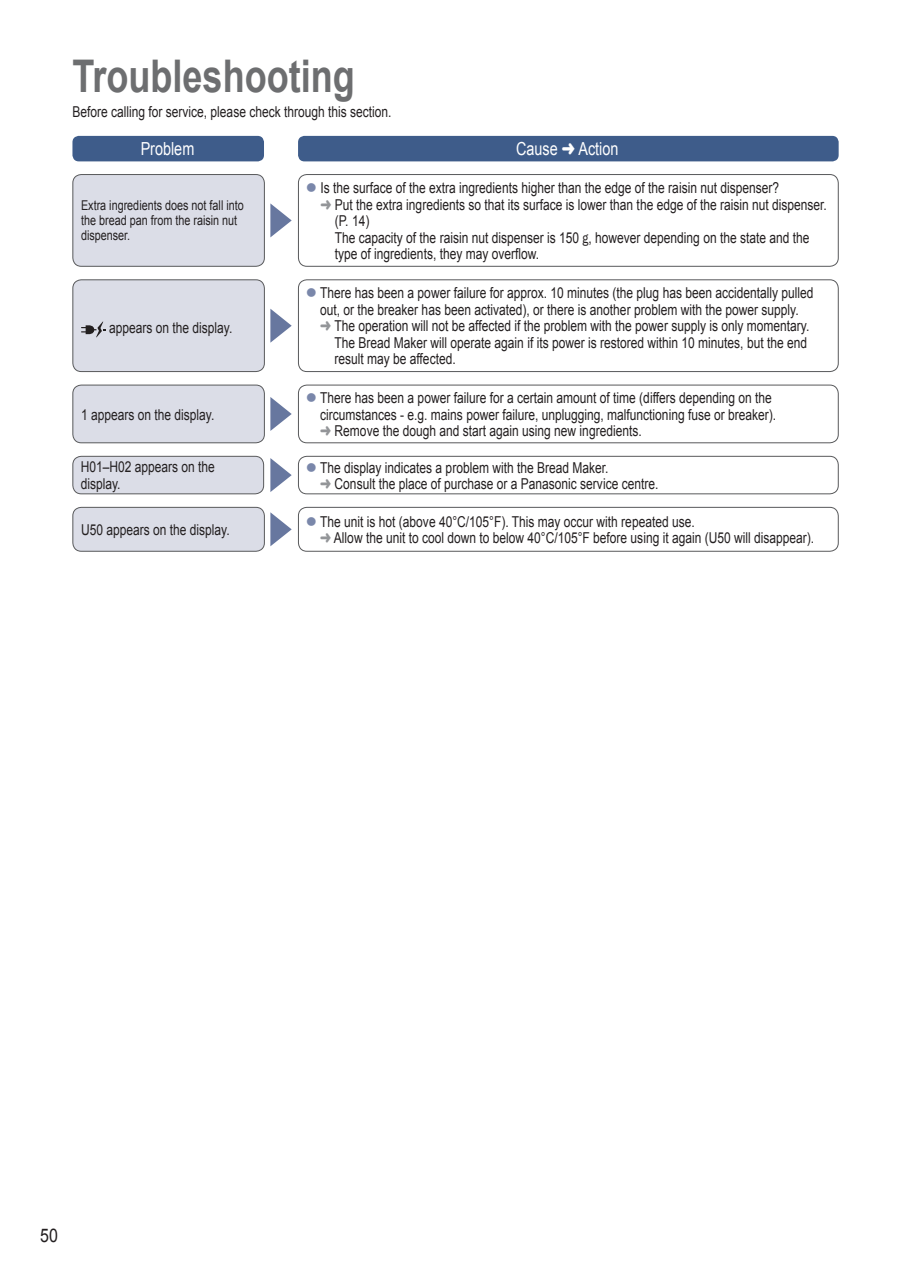
<style>
.page{position:relative;width:911px;height:1277px;background:#fff}
.page>*{position:absolute;margin:0;border:0;box-sizing:border-box;transform-origin:0 0}
.t1{font:700 45px "Arial";color:#6d6e70;scale:.8 1}
.t2{font:18.75px "Arial";color:#231f20;scale:.85 1}
.t3{font:18px "Arial";color:#fff;scale:.8 1}
.t4{font:15px/16.5px "Arial";color:#231f20;scale:.8 1}
.t5{font:13.5px/15px "Arial";color:#231f20;scale:.8 1}
.s1{font-family:"Franklin Gothic"}
</style>
<div class="page">
<div style="left:72px;top:136px;width:192px;height:25px;background:#3e5c8a;border-radius:6px"></div>
<div style="left:298px;top:136px;width:540px;height:25px;background:#3e5c8a;border-radius:6px"></div>
<div style="left:73px;top:174px;width:191px;height:92px;background:#dbdde7;border-radius:9px"></div>
<div style="left:72px;top:174px;width:192px;height:93px;border:1px solid #58595b;border-radius:9px"></div>
<svg style="left:270px;top:203px;width:21px;height:34px"></svg>
<div style="left:298px;top:174px;width:540px;height:93px;border:1px solid #58595b;border-radius:9px"></div>
<div style="left:73px;top:280px;width:191px;height:91px;background:#dbdde7;border-radius:9px"></div>
<svg style="left:81px;top:321px;width:25px;height:16px"></svg>
<div style="left:72px;top:279px;width:192px;height:93px;border:1px solid #58595b;border-radius:9px"></div>
<svg style="left:270px;top:309px;width:21px;height:34px"></svg>
<div style="left:298px;top:279px;width:540px;height:93px;border:1px solid #58595b;border-radius:9px"></div>
<div style="left:73px;top:385px;width:191px;height:58px;background:#dbdde7;border-radius:9px"></div>
<div style="left:72px;top:385px;width:192px;height:58px;border:1px solid #58595b;border-radius:9px"></div>
<svg style="left:270px;top:397px;width:21px;height:34px"></svg>
<div style="left:298px;top:385px;width:540px;height:58px;border:1px solid #58595b;border-radius:9px"></div>
<div style="left:73px;top:456px;width:190px;height:38px;background:#dbdde7;border-radius:9px"></div>
<div style="left:72px;top:456px;width:192px;height:38px;border:1px solid #58595b;border-radius:9px"></div>
<svg style="left:270px;top:458px;width:21px;height:34px"></svg>
<div style="left:298px;top:456px;width:540px;height:38px;border:1px solid #58595b;border-radius:9px"></div>
<div style="left:73px;top:507px;width:191px;height:44px;background:#dbdde7;border-radius:9px"></div>
<div style="left:72px;top:507px;width:192px;height:44px;border:1px solid #58595b;border-radius:9px"></div>
<svg style="left:270px;top:512px;width:21px;height:34px"></svg>
<div style="left:298px;top:507px;width:540px;height:44px;border:1px solid #58595b;border-radius:9px"></div>
<h1 class="t1" style="left:72px;top:51px;width:354px">Troubleshooting</h1>
<p class="t4" style="left:72px;top:104px;width:400px">Before calling for service, please check through this section.</p>
<p class="t3" style="left:141px;top:139px;width:69px">Problem</p>
<p class="t3" style="left:516px;top:139px;width:129px">Cause Action</p>
<p class="t5" style="left:81px;top:198px;width:205px">Extra ingredients does not fall into the bread pan from the raisin nut dispenser.</p>
<p class="t4" style="left:109px;top:320px;width:155px">appears on the display.</p>
<p class="t4" style="left:81px;top:406px;width:168px">1 appears on the display.</p>
<p class="t4" style="left:334px;top:180px;width:616px;text-indent:-14px">Is the surface of the extra ingredients higher than the edge of the raisin nut dispenser?<br>Put the extra ingredients so that its surface is lower than the edge of the raisin nut dispenser. (P. 14)<br>The capacity of the raisin nut dispenser is 150 <span class="s1">g</span>, however depending on the state and the type of ingredients, they may overflow.</p>
<p class="t4" style="left:320px;top:285px;width:618px">There has been a power failure for approx. 10 minutes (the plug has been accidentally pulled</p>
<p class="t4" style="left:320px;top:301px;width:599px">out, or the breaker has been activated), or there is another problem with the power supply.</p>
<p class="t4" style="left:334px;top:318px;width:595px">The operation will not be affected if the problem with the power supply is only momentary.</p>
<p class="t4" style="left:334px;top:334px;width:592px">The Bread Maker will operate again if its power is restored within 10 minutes, but the end</p>
<p class="t4" style="left:334px;top:351px;width:153px">result may be affected.</p>
<p class="t4" style="left:320px;top:390px;width:566px">There has been a power failure for a certain amount of time (differs depending on the</p>
<p class="t4" style="left:320px;top:406px;width:571px">circumstances - e.g. mains power failure, unplugging, malfunctioning fuse or breaker).</p>
<p class="t4" style="left:334px;top:423px;width:385px">Remove the dough and start again using new ingredients.</p>
<p class="t4" style="left:81px;top:459px;width:169px">H01–H02 appears on the display.</p>
<p class="t4" style="left:334px;top:459px;width:406px;text-indent:-14px">The display indicates a problem with the Bread Maker.<br>Consult the place of purchase or a Panasonic service centre.</p>
<p class="t4" style="left:81px;top:521px;width:187px">U50 appears on the display.</p>
<p class="t4" style="left:334px;top:513px;width:601px;text-indent:-14px">The unit is hot (above 40°C/105°F). This may occur with repeated use.<br>Allow the unit to cool down to below 40°C/105°F before using it again (U50 will disappear).</p>
<p class="t2" style="left:40px;top:1224px;width:22px">50</p>
</div>
